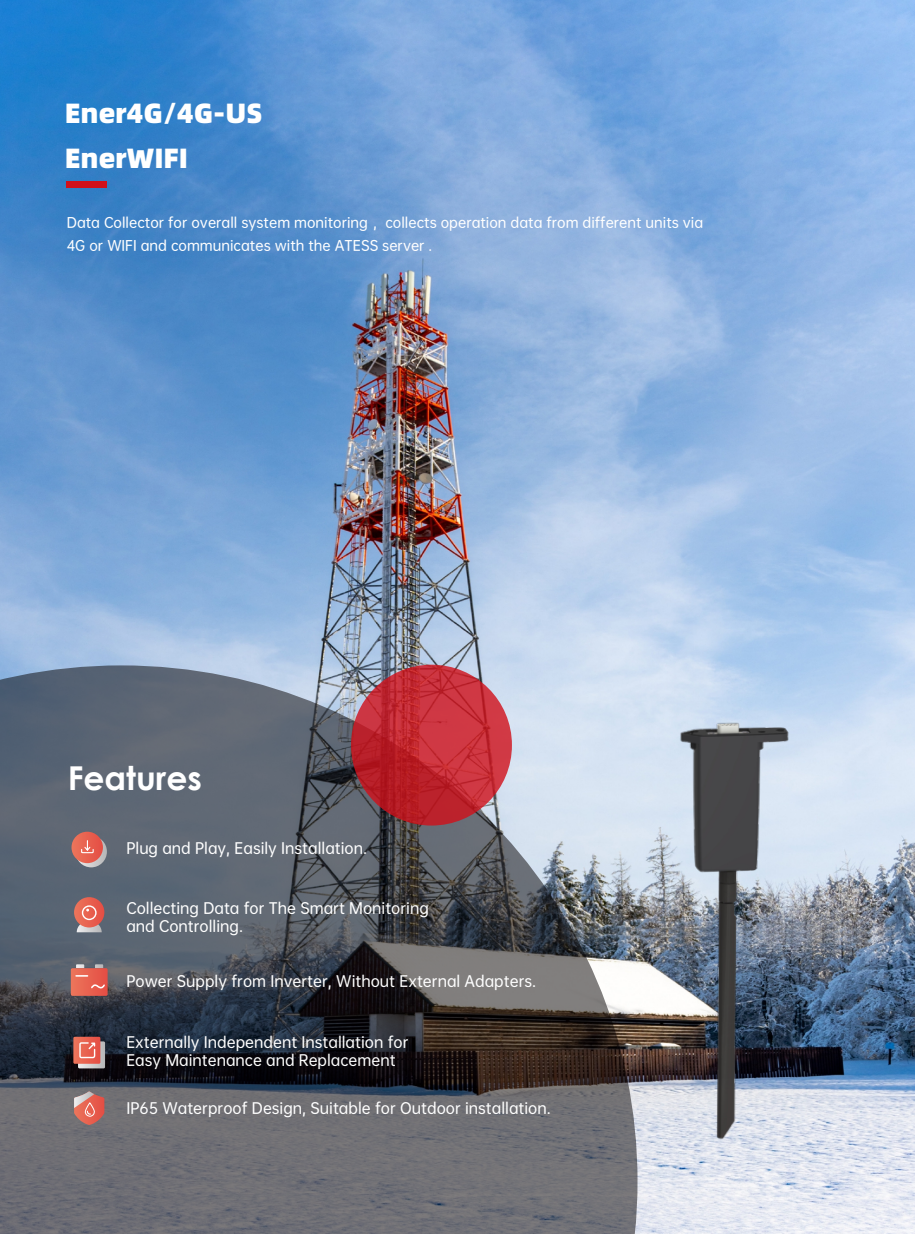
<style>
.page{position:relative;width:915px;height:1234px;background:#fff}
.page>*{position:absolute;margin:0;border:0;box-sizing:border-box;transform-origin:0 0}
.t1{font:700 32.85px "Century Gothic";color:#fff}
.t2{font:27.9px/44.8px "Alibaba Pu Hui Ti H";color:#fff}
.t3{font:14.55px/18px "OPPO Sans M";color:#fff}
.t4{font:13.5px/23.2px "OPPO Sans M";color:#fff}
</style>
<div class="page">
<img style="left:0;top:0;width:914px;height:1233px">
<svg style="left:0;top:665px;width:637px;height:568px"></svg>
<svg style="left:351px;top:664px;width:160px;height:161px"></svg>
<div style="left:67px;top:181px;width:40px;height:7px;background:#d1101a"></div>
<img style="left:663px;top:702px;width:144px;height:447px">
<svg style="left:74px;top:1091px;width:30px;height:33px"></svg>
<svg style="left:75px;top:835px;width:32px;height:32px"></svg>
<svg style="left:71px;top:831px;width:32px;height:32px"></svg>
<svg style="left:80px;top:839px;width:14px;height:14px"></svg>
<svg style="left:77px;top:920px;width:25px;height:12px"></svg>
<svg style="left:74px;top:896px;width:30px;height:31px"></svg>
<div style="left:82px;top:905px;width:15px;height:14px;border:1px solid #fff;border-radius:50%"></div>
<svg style="left:71px;top:964px;width:37px;height:31px"></svg>
<svg style="left:73px;top:1036px;width:32px;height:32px"></svg>
<h2 class="t2" style="left:65px;top:89px;width:199px">Ener4G/4G-US<br>EnerWIFI</h2>
<p class="t4" style="left:67px;top:209px;width:637px">Data Collector for overall system monitoring ，collects operation data from different units via<br>4G or WIFI and communicates with the ATESS server .</p>
<h1 class="t1" style="left:68px;top:753px;width:136px">Features</h1>
<p class="t3" style="left:126px;top:838px;width:242px">Plug and Play, Easily Installation.</p>
<p class="t3" style="left:126px;top:898px;width:304px">Collecting Data for The Smart Monitoring and Controlling.</p>
<p class="t3" style="left:126px;top:970px;width:411px">Power Supply from Inverter, Without External Adapters.</p>
<p class="t3" style="left:126px;top:1031px;width:283px">Externally Independent Installation for<br>Easy Maintenance and Replacement</p>
<p class="t3" style="left:126px;top:1097px;width:426px">IP65 Waterproof Design, Suitable for Outdoor installation.</p>
</div>
